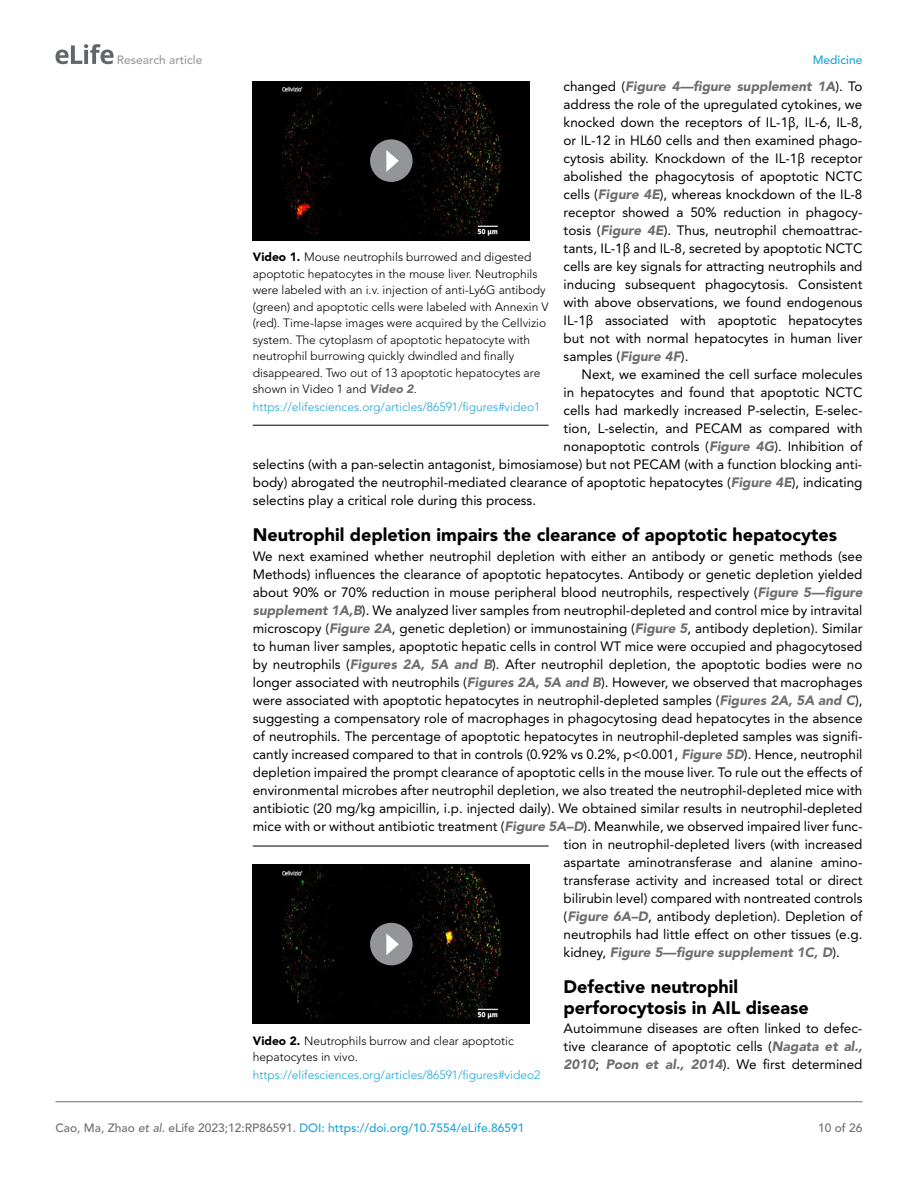
<style>
.page{position:relative;width:918px;height:1188px;background:#fff}
.page>*{position:absolute;margin:0;border:0;box-sizing:border-box;transform-origin:0 0}
.t1{font:900 18px/21px "Avenir LT Std";color:#000}
.t2{font:13.5px/18px "Avenir LT Std";color:#000;text-align:justify}
.t3{font:italic 900 13.5px "Avenir LT Std";color:#6e6e70}
.t4{font:300 12px/16.5px "Avenir LT Std";color:#000}
.t5{font:300 12px "Avenir LT Std";color:#1ea4d7}
.t6{font:500 12px "Avenir LT Std";color:#1ea4d7}
.t7{font:500 12px "Avenir LT Std";color:#9a9a9a}
.t8{font:500 12px "Avenir LT Std";color:#6e6e70}
.s1{font-weight:900;font-style:italic;color:#6e6e70}
.s2{font-family:"Segoe UI"}
.s3{font-weight:400;font-style:normal;color:#000}
.s4{font-weight:900}
.s5{color:#6e6e70}
.s6{font-style:italic;color:#6e6e70}
</style>
<div class="page">
<svg style="left:56px;top:44px;width:58px;height:20px"></svg>
<hr style="left:56px;top:1101px;width:806px;height:1px;background:#6e6e70">
<hr style="left:253px;top:425px;width:296px;height:1px;background:#000">
<img style="left:253px;top:81px;width:277px;height:159px">
<hr style="left:253px;top:846px;width:296px;height:1px;background:#000">
<img style="left:253px;top:864px;width:277px;height:160px">
<div style="left:370px;top:139px;width:43px;height:43px;background:#939598;border-radius:50%"></div>
<svg style="left:386px;top:150px;width:13px;height:22px"></svg>
<div style="left:370px;top:923px;width:43px;height:42px;background:#939598;border-radius:50%"></div>
<svg style="left:386px;top:933px;width:13px;height:22px"></svg>
<p class="t7" style="left:117px;top:53px;width:87px">Research article</p>
<p class="t6" style="left:813px;top:53px;width:51px">Medicine</p>
<p class="t2" style="left:564px;top:78px;width:300px">changed (<span class="s1">Figure 4—figure supplement 1A</span>). To address the role of the upregulated cytokines, we knocked down the receptors of IL-1<span class="s2">β</span>, IL-6, IL-8, or IL-12 in HL60 cells and then examined phago&shy;cytosis ability. Knockdown of the IL-1<span class="s2">β</span> receptor abolished the phagocytosis of apoptotic NCTC cells (<span class="s1">Figure 4E</span>), whereas knockdown of the IL-8 receptor showed a 50% reduction in phagocy&shy;tosis (<span class="s1">Figure 4E</span>). Thus, neutrophil chemoattrac&shy;tants, IL-1<span class="s2">β</span> and IL-8, secreted by apoptotic NCTC cells are key signals for attracting neutrophils and inducing subsequent phagocytosis. Consistent with above observations, we found endogenous IL-1<span class="s2">β</span> associated with apoptotic hepatocytes but not with normal hepatocytes in human liver samples (<span class="s1">Figure 4F</span>).</p>
<p class="t2" style="left:582px;top:366px;width:282px">Next, we examined the cell surface molecules</p>
<p class="t2" style="left:564px;top:384px;width:300px">in hepatocytes and found that apoptotic NCTC</p>
<p class="t2" style="left:564px;top:402px;width:300px">cells had markedly increased P-selectin, E-selec-</p>
<p class="t2" style="left:564px;top:420px;width:300px">tion, L-selectin, and PECAM as compared with</p>
<p class="t2" style="left:564px;top:438px;width:300px">nonapoptotic controls (<span class="s1">Figure 4G</span>). Inhibition of</p>
<p class="t2" style="left:253px;top:456px;width:611px">selectins (with a pan-selectin antagonist, bimosiamose) but not PECAM (with a function blocking anti-</p>
<p class="t2" style="left:253px;top:474px;width:611px">body) abrogated the neutrophil-mediated clearance of apoptotic hepatocytes (<span class="s1">Figure 4E</span>), indicating</p>
<p class="t2" style="left:253px;top:492px;width:285px">selectins play a critical role during this process.</p>
<h1 class="t1" style="left:253px;top:524px;width:586px">Neutrophil depletion impairs the clearance of apoptotic hepatocytes</h1>
<p class="t2" style="left:253px;top:547px;width:611px">We next examined whether neutrophil depletion with either an antibody or genetic methods (see</p>
<p class="t2" style="left:253px;top:565px;width:611px">Methods) influences the clearance of apoptotic hepatocytes. Antibody or genetic depletion yielded</p>
<p class="t2" style="left:253px;top:583px;width:611px">about 90% or 70% reduction in mouse peripheral blood neutrophils, respectively (<span class="s1">Figure 5—figure</span></p>
<p class="t2" style="left:253px;top:601px;width:611px"><span class="s1">supplement 1A,B</span>). We analyzed liver samples from neutrophil-depleted and control mice by intravital</p>
<p class="t2" style="left:253px;top:619px;width:611px">microscopy (<span class="s1">Figure 2A</span>, genetic depletion) or immunostaining (<span class="s1">Figure 5</span>, antibody depletion). Similar</p>
<p class="t2" style="left:253px;top:637px;width:611px">to human liver samples, apoptotic hepatic cells in control WT mice were occupied and phagocytosed</p>
<p class="t2" style="left:253px;top:655px;width:611px">by neutrophils (<span class="s1">Figures 2A, 5A and B</span>). After neutrophil depletion, the apoptotic bodies were no</p>
<p class="t2" style="left:253px;top:673px;width:611px">longer associated with neutrophils (<span class="s1">Figures 2A, 5A and B</span>). However, we observed that macrophages</p>
<p class="t2" style="left:253px;top:691px;width:611px">were associated with apoptotic hepatocytes in neutrophil-depleted samples (<span class="s1">Figures 2A, 5A and C</span>),</p>
<p class="t2" style="left:253px;top:709px;width:611px">suggesting a compensatory role of macrophages in phagocytosing dead hepatocytes in the absence</p>
<p class="t2" style="left:253px;top:727px;width:611px">of neutrophils. The percentage of apoptotic hepatocytes in neutrophil-depleted samples was signifi-</p>
<p class="t2" style="left:253px;top:745px;width:611px">cantly increased compared to that in controls (0.92% vs 0.2%, p&lt;0.001, <span class="s1">Figure 5D</span>). Hence, neutrophil</p>
<p class="t2" style="left:253px;top:763px;width:611px">depletion impaired the prompt clearance of apoptotic cells in the mouse liver. To rule out the effects of</p>
<p class="t2" style="left:253px;top:781px;width:611px">environmental microbes after neutrophil depletion, we also treated the neutrophil-depleted mice with</p>
<p class="t2" style="left:253px;top:799px;width:611px">antibiotic (20 mg/kg ampicillin, i.p. injected daily). We obtained similar results in neutrophil-depleted</p>
<p class="t2" style="left:253px;top:817px;width:611px">mice with or without antibiotic treatment (<span class="s1">Figure 5A–D</span>). Meanwhile, we observed impaired liver func-</p>
<p class="t2" style="left:564px;top:835px;width:300px">tion in neutrophil-depleted livers (with increased</p>
<p class="t2" style="left:564px;top:853px;width:300px">aspartate aminotransferase and alanine amino-</p>
<p class="t2" style="left:564px;top:871px;width:300px">transferase activity and increased total or direct</p>
<p class="t2" style="left:564px;top:889px;width:300px">bilirubin level) compared with nontreated controls</p>
<p class="t2" style="left:564px;top:907px;width:300px">(<span class="s1">Figure 6A–D</span>, antibody depletion). Depletion of</p>
<p class="t2" style="left:564px;top:925px;width:300px">neutrophils had little effect on other tissues (e.g.</p>
<p class="t3" style="left:564px;top:944px;width:278px"><span class="s3">kidney,</span> Figure 5—figure supplement 1C, D<span class="s3">).</span></p>
<h1 class="t1" style="left:564px;top:976px;width:247px">Defective neutrophil perforocytosis in AIL disease</h1>
<p class="t2" style="left:564px;top:1020px;width:300px">Autoimmune diseases are often linked to defec&shy;tive clearance of apoptotic cells (<span class="s1">Nagata et al., 2010</span>; <span class="s1">Poon et al., 2014</span>). We first determined</p>
<p class="t4" style="left:253px;top:249px;width:297px"><span class="s4">Video 1.</span> Mouse neutrophils burrowed and digested apoptotic hepatocytes in the mouse liver. Neutrophils were labeled with an i.v. injection of anti-Ly6G antibody (green) and apoptotic cells were labeled with Annexin V (red). Time-lapse images were acquired by the Cellvizio system. The cytoplasm of apoptotic hepatocyte with neutrophil burrowing quickly dwindled and finally disappeared. Two out of 13 apoptotic hepatocytes are shown in Video 1 and <span class="s1">Video 2</span>.</p>
<p class="t5" style="left:253px;top:400px;width:289px">https://elifesciences.org/articles/86591/figures#video1</p>
<p class="t4" style="left:253px;top:1032px;width:263px"><span class="s4">Video 2.</span> Neutrophils burrow and clear apoptotic hepatocytes in vivo.</p>
<p class="t5" style="left:253px;top:1068px;width:289px">https://elifesciences.org/articles/86591/figures#video2</p>
<p class="t6" style="left:56px;top:1121px;width:470px"><span class="s5">Cao, Ma, Zhao</span> <span class="s6">et al</span><span class="s5">. eLife 2023;12:RP86591.</span> DOI: https://doi.org/10.7554/eLife.86591</p>
<p class="t8" style="left:818px;top:1121px;width:46px">10 of 26</p>
</div>
